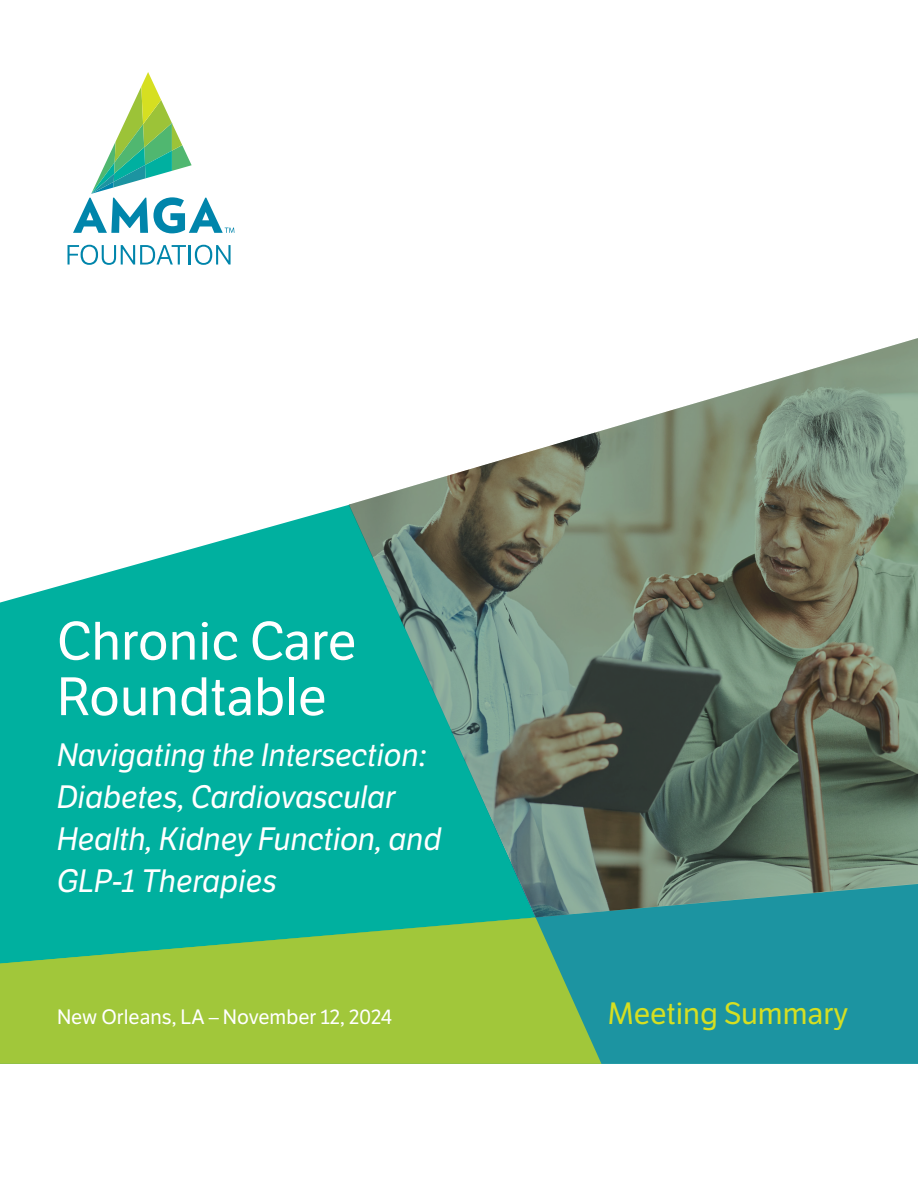
<style>
.page{position:relative;width:918px;height:1188px;background:#fff}
.page>*{position:absolute;margin:0;border:0;box-sizing:border-box;transform-origin:0 0}
.t1{font:52.5px/55.5px "LFT Etica";color:#fff}
.t2{font:italic 31.5px/42px "LFT Etica";color:#fff}
.t3{font:30px "LFT Etica";color:#d6df21}
.t4{font:20.25px "LFT Etica";color:#fff}
</style>
<div class="page">
<svg style="left:0;top:504px;width:349px;height:380px;background:#21baab"></svg>
<svg style="left:0;top:884px;width:918px;height:180px;background:#1699a0"></svg>
<svg style="left:0;top:918px;width:601px;height:146px;background:#83c14d"></svg>
<img style="left:349px;top:338px;width:569px;height:579px">
<svg style="left:73px;top:72px;width:162px;height:161px"></svg>
<svg style="left:68px;top:245px;width:118px;height:20px"></svg>
<hr style="left:189px;top:245px;width:2px;height:20px;background:#0085ab">
<svg style="left:195px;top:245px;width:36px;height:20px"></svg>
<p class="t1" style="left:57px;top:615px;width:301px">Chronic Care<br>Roundtable</p>
<p class="t2" style="left:57px;top:735px;width:386px">Navigating the Intersection:<br>Diabetes, Cardiovascular<br>Health, Kidney Function, and<br>GLP-1 Therapies</p>
<p class="t4" style="left:57px;top:1005px;width:336px">New Orleans, LA – November 12, 2024</p>
<p class="t3" style="left:608px;top:996px;width:242px">Meeting Summary</p>
</div>
